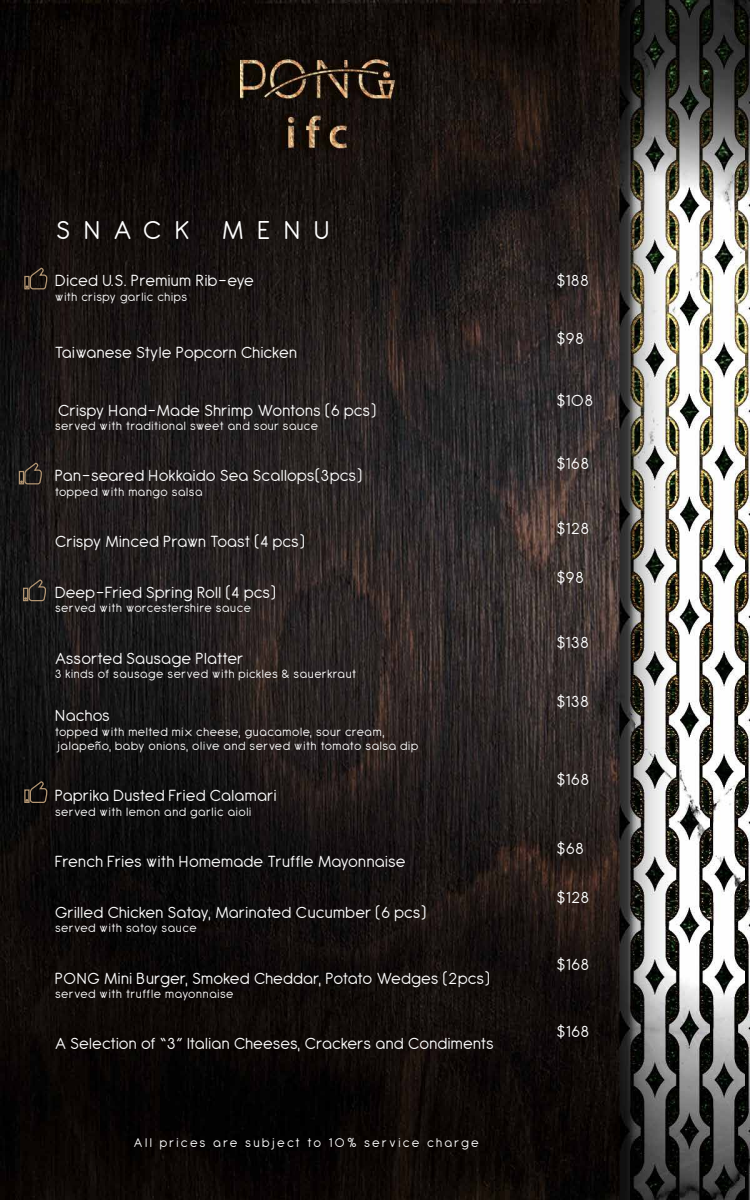
<style>
.page{position:relative;width:750px;height:1200px;background:#fff}
.page>*{position:absolute;margin:0;border:0;box-sizing:border-box;transform-origin:0 0}
.t1{font:28.12px "Antipasto";letter-spacing:.5em;color:#fff}
.t2{font:17.5px "Antipasto";letter-spacing:.01em;color:#fff}
.t3{font:13.75px "Antipasto";letter-spacing:.16em;color:#fff}
.t4{font:13.12px/14.4px "Antipasto";letter-spacing:.04em;color:#fff}
</style>
<div class="page">
<img style="left:0;top:0;width:750px;height:1200px">
<svg style="left:22px;top:578px;width:25px;height:24px"></svg>
<svg style="left:24px;top:780px;width:24px;height:24px"></svg>
<svg style="left:24px;top:267px;width:24px;height:23px"></svg>
<svg style="left:18px;top:462px;width:25px;height:23px"></svg>
<h1 class="t1" style="left:56px;top:214px;width:274px">SNACK MENU</h1>
<p class="t2" style="left:55px;top:271px;width:201px">Diced U.S. Premium Rib-eye</p>
<p class="t4" style="left:55px;top:290px;width:134px">with crispy garlic chips</p>
<p class="t2" style="left:55px;top:342px;width:243px">Taiwanese Style Popcorn Chicken</p>
<p class="t2" style="left:58px;top:400px;width:319px">Crispy Hand-Made Shrimp Wontons (6 pcs)</p>
<p class="t4" style="left:55px;top:419px;width:265px">served with traditional sweet and sour sauce</p>
<p class="t2" style="left:55px;top:466px;width:308px">Pan-seared Hokkaido Sea Scallops(3pcs)</p>
<p class="t4" style="left:55px;top:485px;width:149px">topped with mango salsa</p>
<p class="t2" style="left:55px;top:531px;width:251px">Crispy Minced Prawn Toast (4 pcs)</p>
<p class="t2" style="left:55px;top:582px;width:222px">Deep-Fried Spring Roll (4 pcs)</p>
<p class="t4" style="left:55px;top:601px;width:198px">served with worcestershire sauce</p>
<p class="t2" style="left:55px;top:648px;width:190px">Assorted Sausage Platter</p>
<p class="t4" style="left:55px;top:667px;width:303px">3 kinds of sausage served with pickles &amp; sauerkraut</p>
<p class="t2" style="left:55px;top:706px;width:56px">Nachos</p>
<p class="t4" style="left:55px;top:725px;width:365px">topped with melted mix cheese, guacamole, sour cream, jalapeño, baby onions, olive and served with tomato salsa dip</p>
<p class="t2" style="left:55px;top:786px;width:223px">Paprika Dusted Fried Calamari</p>
<p class="t4" style="left:55px;top:805px;width:198px">served with lemon and garlic aioli</p>
<p class="t2" style="left:55px;top:851px;width:352px">French Fries with Homemade Truffle Mayonnaise</p>
<p class="t2" style="left:55px;top:902px;width:373px">Grilled Chicken Satay, Marinated Cucumber (6 pcs)</p>
<p class="t4" style="left:55px;top:921px;width:143px">served with satay sauce</p>
<p class="t2" style="left:55px;top:968px;width:436px">PONG Mini Burger, Smoked Cheddar, Potato Wedges (2pcs)</p>
<p class="t4" style="left:55px;top:987px;width:180px">served with truffle mayonnaise</p>
<p class="t2" style="left:55px;top:1034px;width:440px">A Selection of “3” Italian Cheeses, Crackers and Condiments</p>
<p class="t3" style="left:134px;top:1135px;width:347px">All prices are subject to 10% service charge</p>
<p class="t2" style="left:557px;top:270px;width:33px">$188</p>
<p class="t2" style="left:557px;top:328px;width:28px">$98</p>
<p class="t2" style="left:557px;top:391px;width:38px">$108</p>
<p class="t2" style="left:557px;top:453px;width:34px">$168</p>
<p class="t2" style="left:557px;top:518px;width:34px">$128</p>
<p class="t2" style="left:557px;top:567px;width:28px">$98</p>
<p class="t2" style="left:557px;top:632px;width:33px">$138</p>
<p class="t2" style="left:557px;top:691px;width:33px">$138</p>
<p class="t2" style="left:557px;top:770px;width:34px">$168</p>
<p class="t2" style="left:557px;top:839px;width:29px">$68</p>
<p class="t2" style="left:557px;top:888px;width:34px">$128</p>
<p class="t2" style="left:557px;top:954px;width:34px">$168</p>
<p class="t2" style="left:557px;top:1022px;width:34px">$168</p>
</div>
